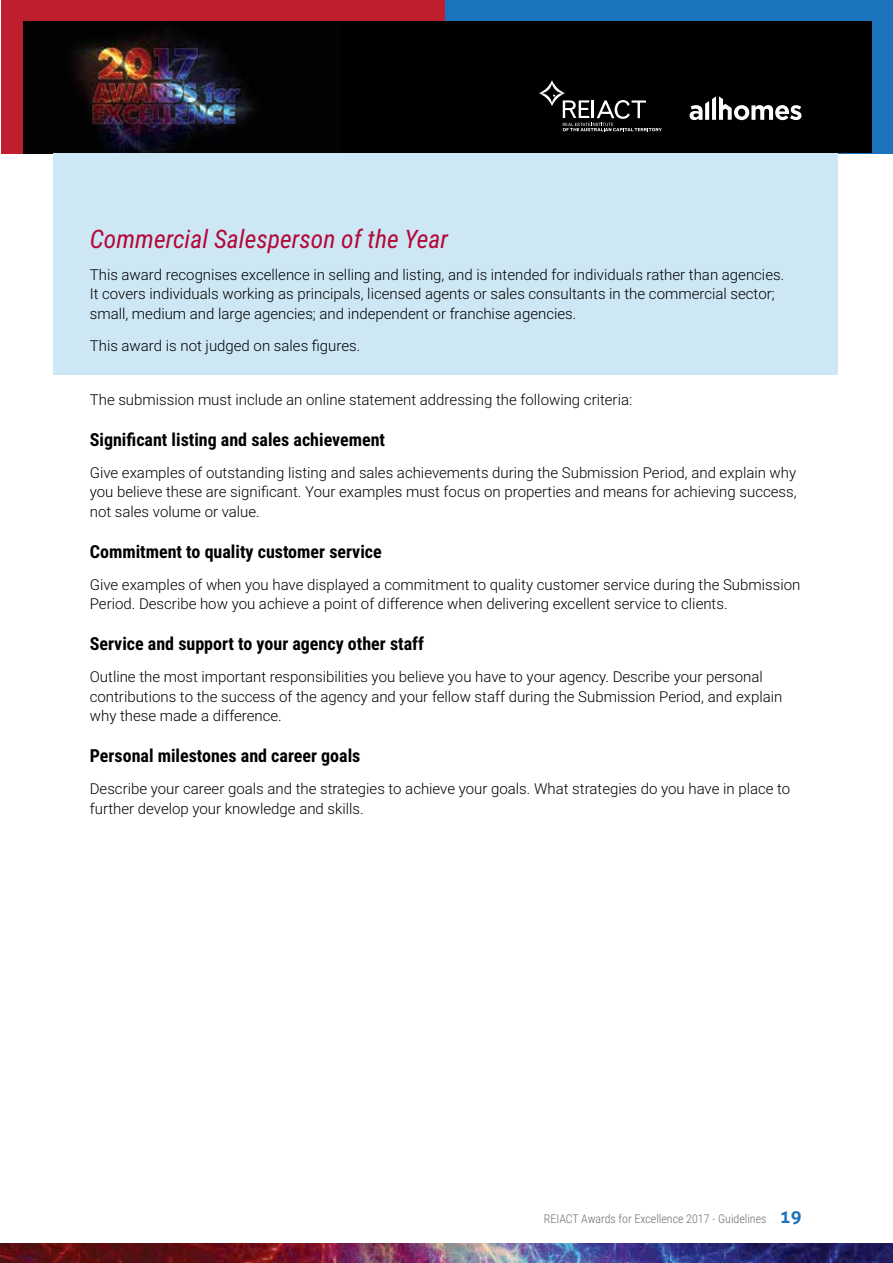
<style>
.page{position:relative;width:893px;height:1263px;background:#fff}
.page>*{position:absolute;margin:0;border:0;box-sizing:border-box;transform-origin:0 0}
.t1{font:italic 25.5px "Roboto Condensed";color:#b30838}
.t2{font:700 18px "Roboto Condensed";color:#000}
.t3{font:300 15px/19.5px "Roboto";color:#000}
.t4{font:300 12px "Roboto Condensed";color:#6d6e71}
.s1{font-family:"Aller";font-weight:700;font-size:18px;color:#1c75bc}
</style>
<div class="page">
<div style="left:1px;top:0;width:447px;height:153px;background:#be1e2d"></div>
<div style="left:445px;top:0;width:448px;height:153px;background:#1c75bc"></div>
<div style="left:23px;top:22px;width:849px;height:131px;background:#000"></div>
<img style="left:73px;top:29px;width:181px;height:124px">
<svg style="left:539px;top:80px;width:123px;height:51px"></svg>
<svg style="left:689px;top:96px;width:112px;height:24px"></svg>
<img style="left:0;top:1243px;width:893px;height:20px">
<div style="left:53px;top:153px;width:785px;height:221px;background:#cde7f4"></div>
<h1 class="t1" style="left:90px;top:221px;width:360px">Commercial Salesperson of the Year</h1>
<p class="t3" style="left:90px;top:264px;width:696px">This award recognises excellence in selling and listing, and is intended for individuals rather than agencies.<br>It covers individuals working as principals, licensed agents or sales consultants in the commercial sector; small, medium and large agencies; and independent or franchise agencies.</p>
<p class="t3" style="left:90px;top:336px;width:272px">This award is not judged on sales figures.</p>
<p class="t3" style="left:90px;top:389px;width:544px">The submission must include an online statement addressing the following criteria:</p>
<p class="t2" style="left:90px;top:426px;width:297px">Significant listing and sales achievement</p>
<p class="t3" style="left:90px;top:462px;width:708px;text-align:justify">Give examples of outstanding listing and sales achievements during the Submission Period, and explain why you believe these are significant. Your examples must focus on properties and means for achieving success, not sales volume or value.</p>
<p class="t2" style="left:90px;top:538px;width:293px">Commitment to quality customer service</p>
<p class="t3" style="left:90px;top:574px;width:712px">Give examples of when you have displayed a commitment to quality customer service during the Submission<br>Period. Describe how you achieve a point of difference when delivering excellent service to clients.</p>
<p class="t2" style="left:90px;top:631px;width:336px">Service and support to your agency other staff</p>
<p class="t3" style="left:90px;top:667px;width:694px">Outline the most important responsibilities you believe you have to your agency. Describe your personal contributions to the success of the agency and your fellow staff during the Submission Period, and explain why these made a difference.</p>
<p class="t2" style="left:90px;top:743px;width:272px">Personal milestones and career goals</p>
<p class="t3" style="left:90px;top:779px;width:702px">Describe your career goals and the strategies to achieve your goals. What strategies do you have in place to further develop your knowledge and skills.</p>
<p class="t4" style="left:544px;top:1210px;width:259px">REIACT Awards for Excellence 2017 - Guidelines <span class="s1">19</span></p>
</div>
